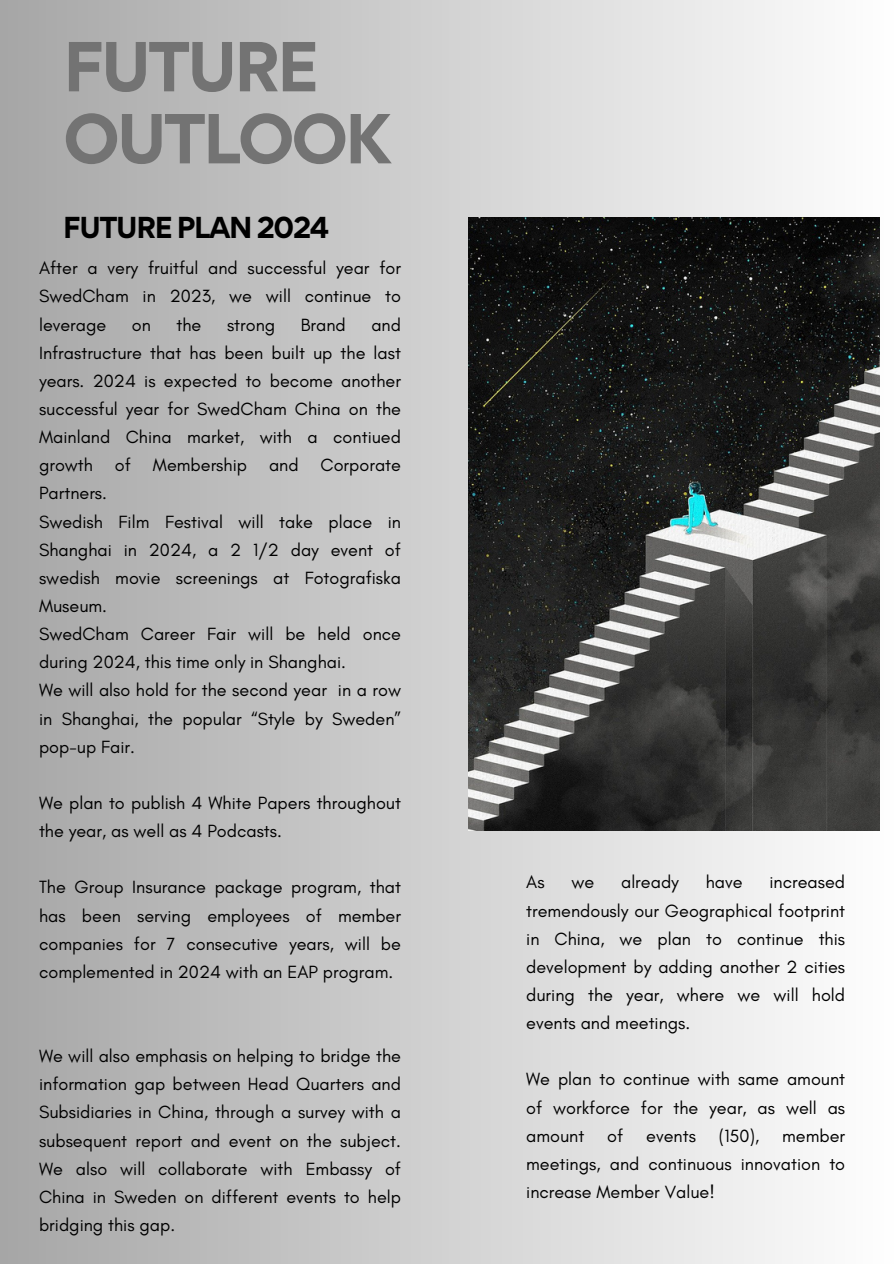
<style>
.page{position:relative;width:894px;height:1264px;background:#fff}
.page>*{position:absolute;margin:0;border:0;box-sizing:border-box;transform-origin:0 0}
.t1{font:700 63px/72px "Gordita";letter-spacing:-.05em;color:#737373}
.t2{font:700 27px "Gordita";letter-spacing:-.05em;color:#000}
.t3{font:18px/28.2px "Glacial Indifference";color:#000;text-align:justify}
</style>
<div class="page">
<div style="left:0;top:0;width:893px;height:1263px;background:linear-gradient(to right,#a6a6a6,#fefefe)"></div>
<img style="left:468px;top:218px;width:411px;height:612px">
<h2 class="t1" style="left:63px;top:30px;width:329px">FUTURE<br>OUTLOOK</h2>
<p class="t2" style="left:63px;top:209px;width:268px">FUTURE PLAN 2024</p>
<p class="t3" style="left:39px;top:254px;width:363px">After a very fruitful and successful year for SwedCham in 2023, we will continue to leverage</p>
<p class="t3" style="left:39px;top:310px;width:363px;text-indent:332px">and Infrastructure that has been built up the last years. 2024 is expected to become another successful year for SwedCham China on the Mainland China market, with a contiued growth of Membership and Corporate Partners.</p>
<p class="t3" style="left:39px;top:507px;width:363px">Swedish Film Festival will take place in Shanghai in 2024, a 2 1/2 day event of swedish movie screenings at Fotografiska Museum.</p>
<p class="t3" style="left:39px;top:619px;width:363px">SwedCham Career Fair will be held once during 2024, this time only in Shanghai.</p>
<p class="t3" style="left:39px;top:676px;width:363px">We will also hold for the second year in a row in Shanghai, the popular “Style by Sweden” pop-up Fair.</p>
<p class="t3" style="left:39px;top:788px;width:363px">We plan to publish 4 White Papers throughout the year, as well as 4 Podcasts.</p>
<p class="t3" style="left:39px;top:873px;width:363px">The Group Insurance package program, that has been serving employees of member companies for 7 consecutive years, will be complemented in 2024 with an EAP program.</p>
<p class="t3" style="left:132px;top:310px;width:21px">on</p>
<p class="t3" style="left:176px;top:310px;width:26px">the</p>
<p class="t3" style="left:227px;top:310px;width:50px">strong</p>
<p class="t3" style="left:301px;top:310px;width:46px">Brand</p>
<p class="t3" style="left:39px;top:1041px;width:363px">We will also emphasis on helping to bridge the information gap between Head Quarters and Subsidiaries in China, through a survey with a subsequent report and event on the subject.<br>We also will collaborate with Embassy of China in Sweden on different events to help bridging this gap.</p>
<p class="t3" style="left:526px;top:868px;width:20px">As</p>
<p class="t3" style="left:571px;top:868px;width:24px">we</p>
<p class="t3" style="left:621px;top:868px;width:59px">already</p>
<p class="t3" style="left:705px;top:868px;width:38px">have</p>
<p class="t3" style="left:526px;top:868px;width:320px;text-indent:243px">increased tremendously our Geographical footprint in China, we plan to continue this development by adding another 2 cities during the year, where we will hold events and meetings.</p>
<p class="t3" style="left:526px;top:1064px;width:320px">We plan to continue with same amount of workforce for the year, as well as amount</p>
<p class="t3" style="left:526px;top:1121px;width:320px;text-indent:256px">member meetings, and continuous innovation to increase Member Value!</p>
<p class="t3" style="left:607px;top:1121px;width:18px">of</p>
<p class="t3" style="left:646px;top:1121px;width:51px">events</p>
<p class="t3" style="left:718px;top:1121px;width:42px">(150),</p>
</div>
